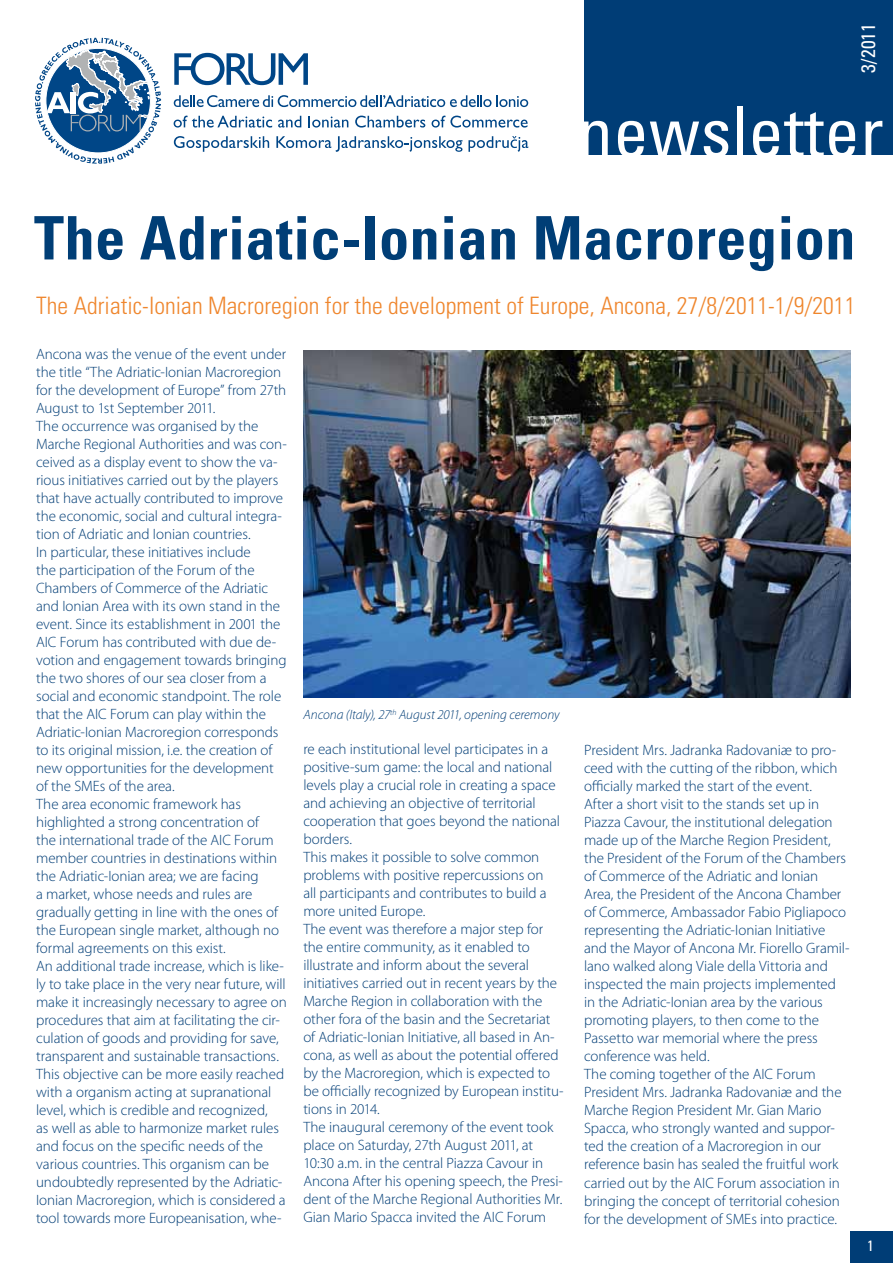
<style>
.page{position:relative;width:893px;height:1263px;background:#fff}
.page>*{position:absolute;margin:0;border:0;box-sizing:border-box;transform-origin:0 0}
.t1{font:condensed 70.05px "Univers";letter-spacing:.01em;color:#fff}
.t2{font:700 condensed 60px "Univers";letter-spacing:.01em;color:#003e76}
.t3{font:300 condensed 24px "Univers";letter-spacing:.005em;color:#ef862d}
.t4{font:condensed 19.5px "Univers";color:#fff}
.t5{font:300 15px/18px "Myriad Pro";letter-spacing:-.005em;color:#003d76}
.t6{font:condensed 15px "Univers";color:#fff}
.t7{font:italic 300 13.5px "Myriad Pro";color:#003d76}
</style>
<div class="page">
<svg style="left:174px;top:53px;width:134px;height:32px"></svg>
<svg style="left:35px;top:38px;width:126px;height:126px"></svg>
<svg style="left:174px;top:95px;width:354px;height:12px"></svg>
<svg style="left:174px;top:115px;width:98px;height:13px"></svg>
<svg style="left:278px;top:116px;width:23px;height:12px"></svg>
<svg style="left:309px;top:116px;width:39px;height:12px"></svg>
<svg style="left:355px;top:116px;width:70px;height:12px"></svg>
<svg style="left:432px;top:115px;width:96px;height:13px"></svg>
<svg style="left:174px;top:136px;width:95px;height:16px"></svg>
<svg style="left:276px;top:136px;width:186px;height:16px"></svg>
<svg style="left:468px;top:136px;width:60px;height:16px"></svg>
<div style="left:584px;top:0;width:309px;height:155px;background:#003d76"></div>
<div style="left:851px;top:1232px;width:42px;height:31px;background:#003d76"></div>
<img style="left:304px;top:350px;width:547px;height:347px">
<h3 class="t4" style="left:856px;top:73px;width:51px;rotate:-90deg">3/2011</h3>
<h1 class="t1" style="left:578px;top:88px;width:307px">newsletter</h1>
<h2 class="t2" style="left:34px;top:201px;width:823px">The Adriatic-Ionian Macroregion</h2>
<h3 class="t3" style="left:36px;top:291px;width:821px">The Adriatic-Ionian Macroregion for the development of Europe, Ancona, 27/8/2011-1/9/2011</h3>
<p class="t5" style="left:36px;top:345px;width:252px">Ancona was the venue of the event under the title “The Adriatic-Ionian Macroregion for the development of Europe” from 27th August to 1st September 2011.<br>The occurrence was organised by the Marche Regional Authorities and was con&shy;ceived as a display event to show the va&shy;rious initiatives carried out by the players that have actually contributed to improve the economic, social and cultural integra&shy;tion of Adriatic and Ionian countries.<br>In particular, these initiatives include<br>the participation of the Forum of the Chambers of Commerce of the Adriatic and Ionian Area with its own stand in the event. Since its establishment in 2001 the AIC Forum has contributed with due de&shy;votion and engagement towards bringing the two shores of our sea closer from a social and economic standpoint. The role that the AIC Forum can play within the Adriatic-Ionian Macroregion corresponds to its original mission, i.e. the creation of new opportunities for the development of the SMEs of the area.<br>The area economic framework has highlighted a strong concentration of<br>the international trade of the AIC Forum member countries in destinations within the Adriatic-Ionian area; we are facing<br>a market, whose needs and rules are gradually getting in line with the ones of the European single market, although no formal agreements on this exist.<br>An additional trade increase, which is like&shy;ly to take place in the very near future, will make it increasingly necessary to agree on procedures that aim at facilitating the cir&shy;culation of goods and providing for save, transparent and sustainable transactions.<br>This objective can be more easily reached with a organism acting at supranational level, which is credible and recognized,<br>as well as able to harmonize market rules and focus on the specific needs of the various countries. This organism can be undoubtedly represented by the Adriatic-Ionian Macroregion, which is considered a tool towards more Europeanisation, whe-</p>
<p class="t7" style="left:304px;top:707px;width:258px">Ancona (Italy), 27<sup>th</sup> August 2011, opening ceremony</p>
<p class="t5" style="left:303px;top:741px;width:262px">re each institutional level participates in a positive-sum game: the local and national levels play a crucial role in creating a space and achieving an objective of territorial cooperation that goes beyond the national borders.<br>This makes it possible to solve common problems with positive repercussions on<br>all participants and contributes to build a more united Europe.<br>The event was therefore a major step for the entire community, as it enabled to illustrate and inform about the several initiatives carried out in recent years by the Marche Region in collaboration with the other fora of the basin and the Secretariat of Adriatic-Ionian Initiative, all based in An&shy;cona, as well as about the potential offered by the Macroregion, which is expected to be officially recognized by European institu&shy;tions in 2014.<br>The inaugural ceremony of the event took place on Saturday, 27th August 2011, at 10:30 a.m. in the central Piazza Cavour in Ancona After his opening speech, the Presi&shy;dent of the Marche Regional Authorities Mr.<br>Gian Mario Spacca invited the AIC Forum</p>
<p class="t5" style="left:584px;top:742px;width:267px">President Mrs. Jadranka Radovaniæ to pro&shy;ceed with the cutting of the ribbon, which officially marked the start of the event.<br>After a short visit to the stands set up in Piazza Cavour, the institutional delegation made up of the Marche Region President, the President of the Forum of the Chambers of Commerce of the Adriatic and Ionian Area, the President of the Ancona Chamber of Commerce, Ambassador Fabio Pigliapoco representing the Adriatic-Ionian Initiative and the Mayor of Ancona Mr. Fiorello Gramil&shy;lano walked along Viale della Vittoria and inspected the main projects implemented in the Adriatic-Ionian area by the various promoting players, to then come to the Passetto war memorial where the press conference was held.<br>The coming together of the AIC Forum President Mrs. Jadranka Radovaniæ and the Marche Region President Mr. Gian Mario Spacca, who strongly wanted and suppor&shy;ted the creation of a Macroregion in our reference basin has sealed the fruitful work carried out by the AIC Forum association in bringing the concept of territorial cohesion for the development of SMEs into practice.</p>
<p class="t6" style="left:867px;top:1236px;width:8px">1</p>
</div>
